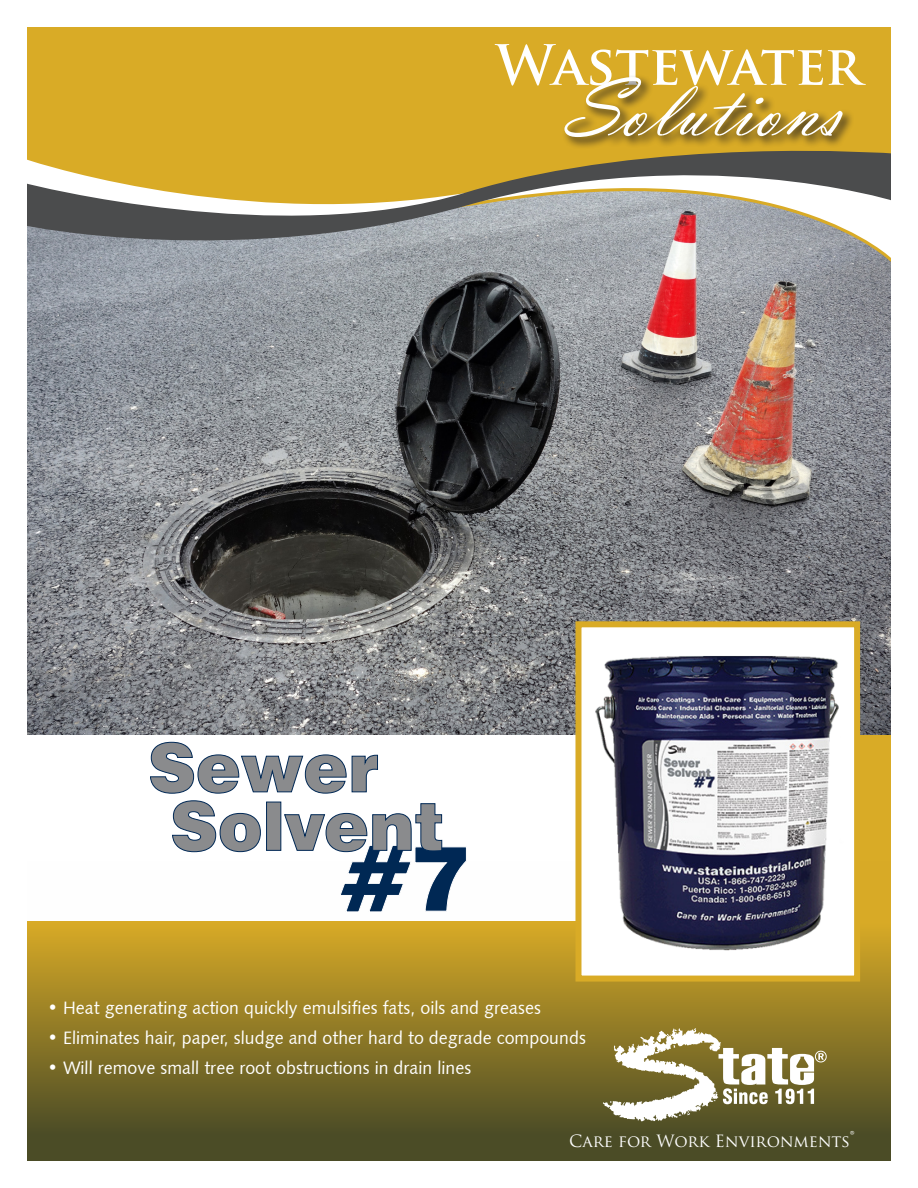
<style>
.page{position:relative;width:918px;height:1188px;background:#fff}
.page>*{position:absolute;margin:0;border:0;box-sizing:border-box;transform-origin:0 0}
.t1{font:85.5px "Vladimir Scr D";color:#fff}
.t2{font:700 54px "Trajan Pro";letter-spacing:-.01em;color:#fff}
.t3{font:18px "Humanist 531 BT Roman A";color:#fff}
.t4{font:16.5px "Trajan Pro";color:#fff}
.s1{font-size:21px}
</style>
<div class="page">
<svg style="left:150px;top:742px;width:228px;height:52px"></svg>
<svg style="left:172px;top:800px;width:89px;height:52px"></svg>
<div style="left:266px;top:802px;width:15px;height:49px;background:#8a8b8d;border:1px solid #002855"></div>
<svg style="left:284px;top:803px;width:182px;height:59px"></svg>
<img style="left:27px;top:270px;width:864px;height:464px">
<svg style="left:27px;top:862px;width:864px;height:299px;background:#978746"></svg>
<div style="left:27px;top:27px;width:864px;height:109px;background:#d9ab26"></div>
<svg style="left:27px;top:136px;width:864px;height:134px;background:#ada27e"></svg>
<div style="left:562px;top:74px;width:293px;height:76px;background:#231f20;opacity:.75"></div>
<div style="left:575px;top:621px;width:285px;height:361px;background:#fff;border:6px solid #d9ab26"></div>
<svg style="left:603px;top:1028px;width:224px;height:93px"></svg>
<img style="left:595px;top:656px;width:244px;height:295px">
<p class="t2" style="left:496px;top:32px;width:368px">Wastewater</p>
<p class="t1" style="left:564px;top:59px;width:279px">Solutions</p>
<p class="t3" style="left:48px;top:996px;width:495px">• Heat generating action quickly emulsifies fats, oils and greases</p>
<p class="t3" style="left:48px;top:1026px;width:540px">• Eliminates hair, paper, sludge and other hard to degrade compounds</p>
<p class="t3" style="left:48px;top:1056px;width:425px">• Will remove small tree root obstructions in drain lines</p>
<p class="t4" style="left:569px;top:1130px;width:287px">Care for Work Environments<span class="s1">®</span></p>
</div>
